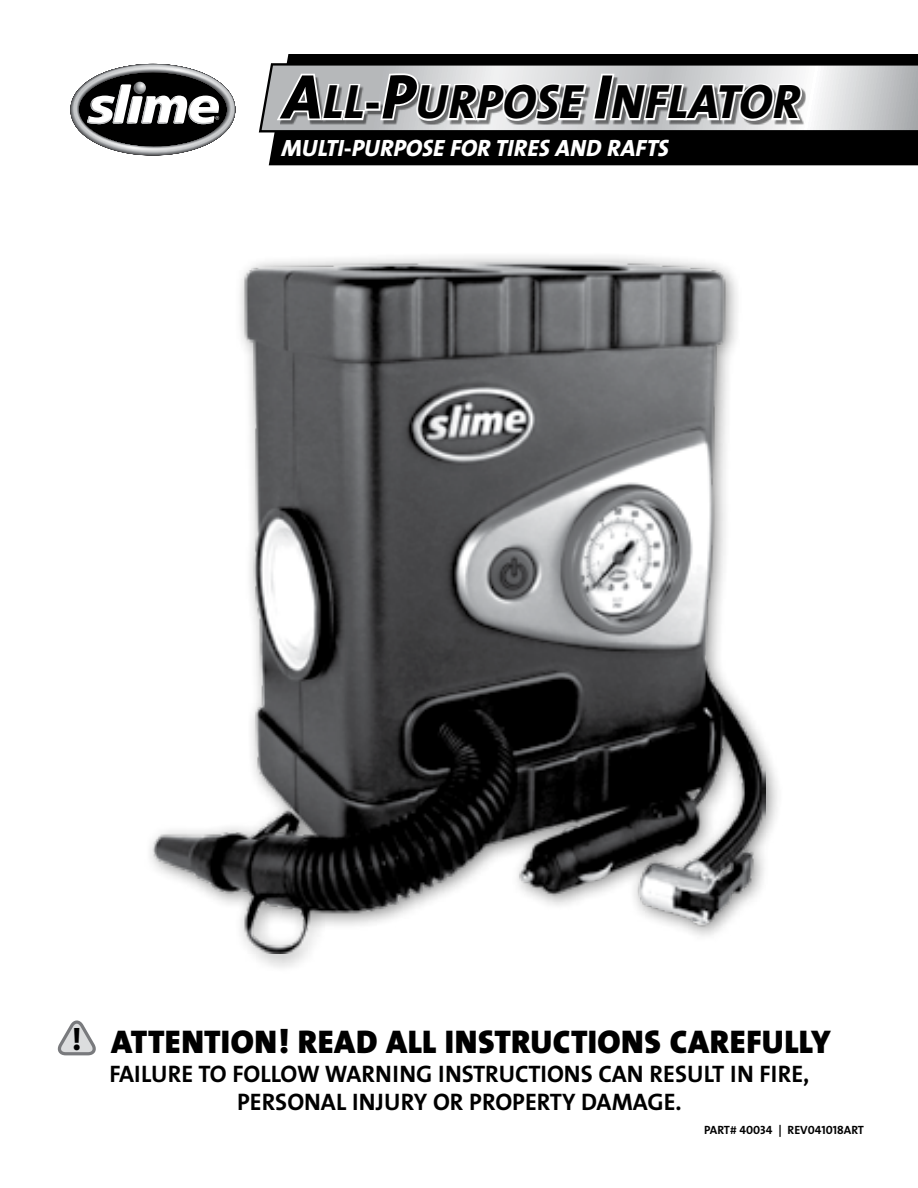
<style>
.page{position:relative;width:918px;height:1188px;background:#fff}
.page>*{position:absolute;margin:0;border:0;box-sizing:border-box;transform-origin:0 0}
.t1{font:italic 48.6px "The Sans Extra Bold Caps";letter-spacing:.01em;color:#000}
.t2{font:900 33px "The Sans";letter-spacing:.015em;color:#000}
.t3{font:700 32.7px "Myriad";color:#000}
.t4{font:24px/28.8px "The Sans Bold Caps";color:#000;text-align:center}
.t5{font:italic 23.7px "The Sans Extra Bold Caps";color:#fff}
.t6{font:12px "The Sans Bold Caps";color:#000}
.s1{font-size:63.6px}
.s2{font-family:"The Sans Q7 Bd TF"}
</style>
<div class="page">
<div style="left:269px;top:54px;width:649px;height:111px;background:#000"></div>
<svg style="left:258px;top:62px;width:660px;height:72px;background:#999a9b"></svg>
<div style="left:280px;top:77px;width:525px;height:47px;background:#000;opacity:.5"></div>
<svg style="left:274px;top:69px;width:93px;height:53px"></svg>
<div style="left:365px;top:101px;width:15px;height:10px;border:4px solid #fff"></div>
<svg style="left:378px;top:71px;width:426px;height:55px"></svg>
<svg style="left:58px;top:1020px;width:38px;height:36px"></svg>
<div style="left:143px;top:251px;width:641px;height:723px;background:#000;opacity:.5"></div>
<img style="left:153px;top:262px;width:612px;height:691px">
<svg style="left:70px;top:63px;width:166px;height:93px"></svg>
<h1 class="t1" style="left:283px;top:61px;width:519px"><span class="s1">A</span>LL-<span class="s1">P</span>URPOSE <span class="s1">I</span>NFLATOR</h1>
<p class="t5" style="left:282px;top:128px;width:389px">MULTI-PURPOSE FOR TIRES AND RAFTS</p>
<h3 class="t3" style="left:72px;top:1022px;width:10px">!</h3>
<h2 class="t2" style="left:111px;top:1014px;width:721px">ATTENTION! READ ALL INSTRUCTIONS CAREFULLY</h2>
<p class="t4" style="left:109px;top:1059px;width:702px">FAILURE TO FOLLOW WARNING INSTRUCTIONS CAN RESULT IN FIRE,<br>PERSONAL INJURY OR PROPERTY DAMAGE.</p>
<p class="t6" style="left:704px;top:1120px;width:161px"><span class="s2">PART#</span> 40034 <span class="s2">|</span> REV041018ART</p>
</div>
